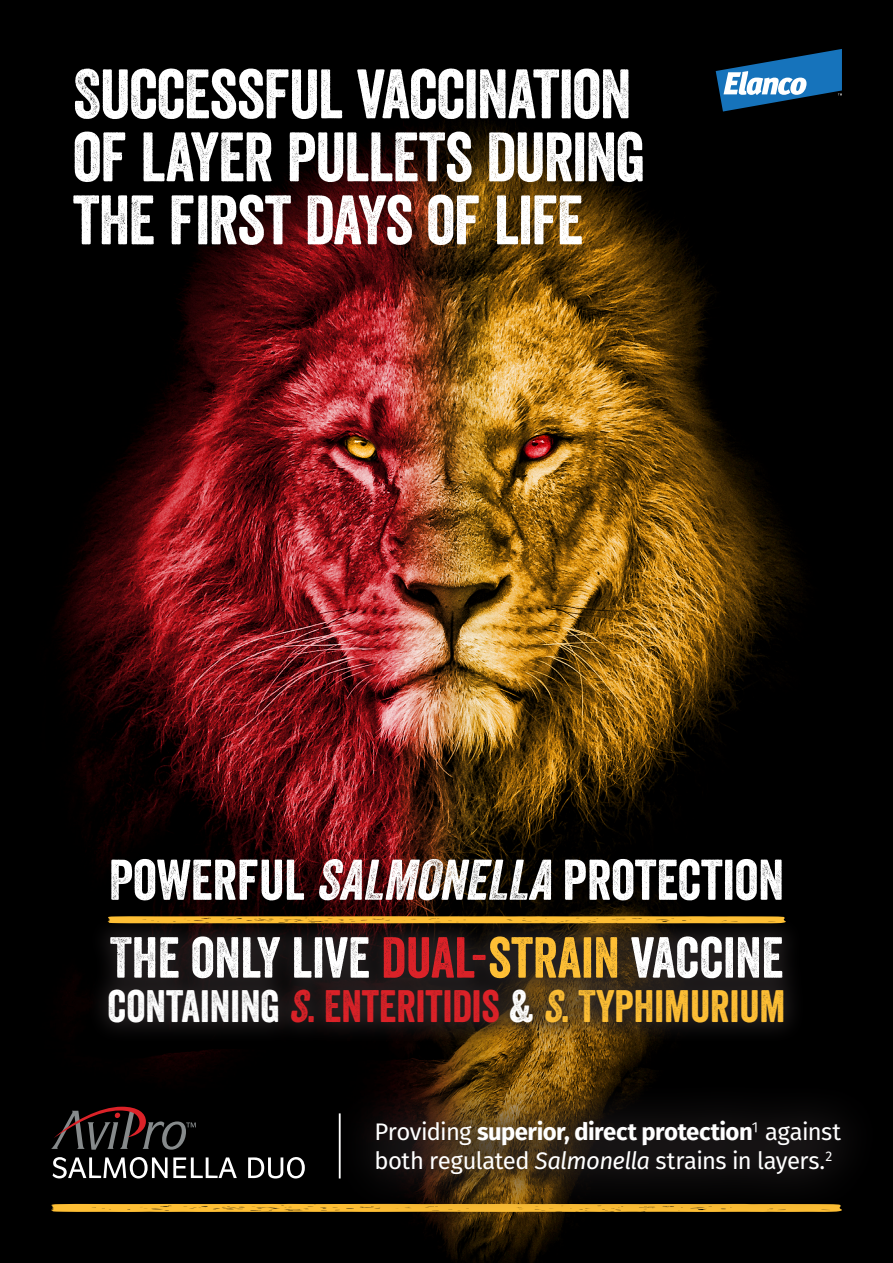
<style>
.page{position:relative;width:893px;height:1263px;background:#fff}
.page>*{position:absolute;margin:0;border:0;box-sizing:border-box;transform-origin:0 0}
.Red_sub_head{font:67.5px/63px "Veneer";letter-spacing:-.015em;color:#fff}
.t1{font:55.95px "Veneer";color:#fff}
.t2{font:55.5px "Veneer";color:#fff}
.t3{font:44.1px "Veneer";color:#db2228}
.t4{font:24px/29.4px "Fira Sans";letter-spacing:-.02em;color:#fff}
.s1{font-style:italic}
.s2{color:#db2228}
.s3{color:#febf35}
.s4{color:#fff}
.s5{font-style:italic;color:#febf35}
.s6{font-weight:700}
.s7{font-weight:300}
</style>
<div class="page">
<img style="left:0;top:0;width:893px;height:1263px">
<svg style="left:716px;top:49px;width:126px;height:63px;background:#2d5c81"></svg>
<svg style="left:87px;top:914px;width:719px;height:131px;background:#201914"></svg>
<svg style="left:107px;top:916px;width:679px;height:7px;background:#ebb030"></svg>
<svg style="left:51px;top:1204px;width:281px;height:8px;background:#f0b432"></svg>
<svg style="left:53px;top:1157px;width:184px;height:21px"></svg>
<svg style="left:248px;top:1157px;width:57px;height:21px"></svg>
<svg style="left:51px;top:1107px;width:145px;height:43px;background:#291d1e"></svg>
<svg style="left:332px;top:1077px;width:552px;height:141px;background:#291d0c"></svg>
<hr style="left:339px;top:1113px;width:2px;height:65px;background:#fff">
<p class="Red_sub_head" style="left:73px;top:62px;width:574px">SUCCESSFUL VACCINATION<br>OF LAYER PULLETS DURING<br>THE FIRST DAYS OF LIFE</p>
<p class="t2" style="left:109px;top:846px;width:677px">POWERFUL <span class="s1">SALMONELLA</span> PROTECTION</p>
<p class="t1" style="left:110px;top:923px;width:675px">THE ONLY LIVE <span class="s2">DUAL-</span><span class="s3">STRAIN</span> VACCINE</p>
<p class="t3" style="left:108px;top:979px;width:679px"><span class="s4">CONTAINING</span> <span class="s1">S</span>. ENTERITIDIS <span class="s4">&amp;</span> <span class="s5">S</span><span class="s3">. TYPHIMURIUM</span></p>
<p class="t4" style="left:375px;top:1116px;width:468px">Providing <span class="s6">superior, direct protection</span><span class="s7">¹</span> against both regulated <span class="s1">Salmonella</span> strains in layers.<sup>2</sup></p>
</div>
